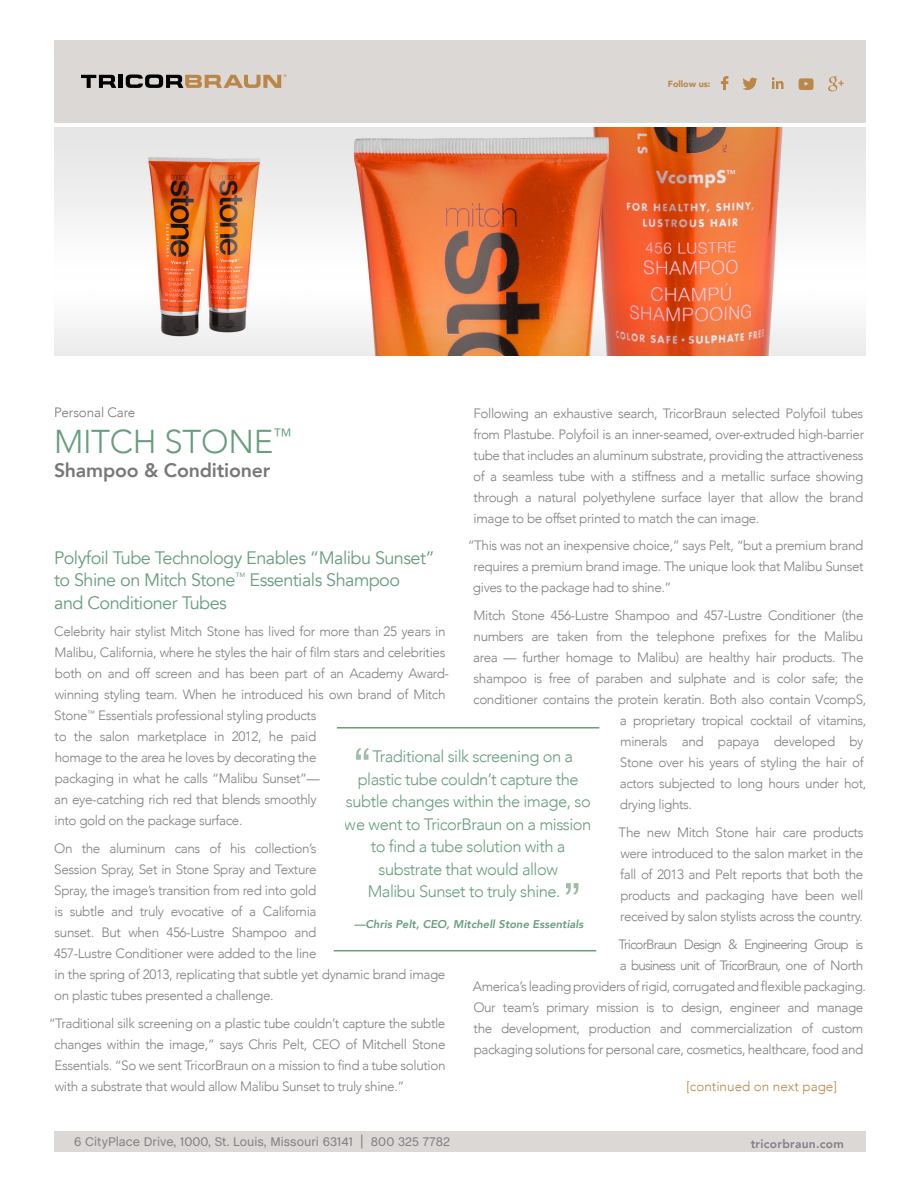
<style>
.page{position:relative;width:918px;height:1188px;background:#fff}
.page>*{position:absolute;margin:0;border:0;box-sizing:border-box;transform-origin:0 0}
.t1{font:50.7px "Arial";color:#a0bda8}
.t2{font:300 33px "Avenir";letter-spacing:-.01em;color:#679e7d}
.t3{font:800 19.5px "Avenir";letter-spacing:-.01em;color:#787878}
.t4{font:18px/22.5px "Avenir";letter-spacing:-.03em;color:#679e7d}
.t5{font:300 16.5px/22.5px "Avenir";letter-spacing:-.03em;color:#679e7d;text-align:center}
.t6{font:300 13.5px/21px "Avenir";letter-spacing:-.03em;color:#807f83;text-align:justify}
.t7{font:300 13.5px "Avenir";color:#ba8748}
.t8{font:300 13.5px "Avenir";letter-spacing:-.01em;color:#787878}
.t9{font:12.75px "Chalet";color:#807f83}
.t10{font:800 12px "Avenir";letter-spacing:.02em;color:#807f83}
.t11{font:italic 800 11.25px "Avenir";color:#679e7d}
.t12{font:900 8.85px "Avenir";color:#b98747}
.s1{font-size:15.3px}
</style>
<div class="page">
<div style="left:54px;top:1132px;width:811px;height:20px;background:#dbd8d6"></div>
<div style="left:54px;top:40px;width:811px;height:83px;background:#dbd8d6"></div>
<hr style="left:119px;top:75px;width:4px;height:13px;background:#000">
<svg style="left:126px;top:75px;width:160px;height:13px"></svg>
<svg style="left:81px;top:75px;width:35px;height:13px"></svg>
<svg style="left:772px;top:77px;width:12px;height:12px"></svg>
<svg style="left:742px;top:78px;width:16px;height:12px"></svg>
<svg style="left:828px;top:76px;width:16px;height:15px"></svg>
<svg style="left:799px;top:78px;width:15px;height:12px"></svg>
<svg style="left:721px;top:76px;width:7px;height:14px"></svg>
<img style="left:54px;top:127px;width:811px;height:228px">
<hr style="left:337px;top:727px;width:262px;height:2px;background:#679e7d">
<hr style="left:334px;top:950px;width:262px;height:1px;background:#679e7d">
<p class="t12" style="left:668px;top:77px;width:44px">Follow us:</p>
<p class="t6" style="left:473px;top:402px;width:392px">Following an exhaustive search, TricorBraun selected Polyfoil tubes from Plastube. Polyfoil is an inner-seamed, over-extruded high-barrier tube that includes an aluminum substrate, providing the attractiveness of a seamless tube with a stiffness and a metallic surface showing through a natural polyethylene surface layer that allow the brand image to be offset printed to match the can image.</p>
<p class="t6" style="left:473px;top:535px;width:392px;text-indent:-5px">“This was not an inexpensive choice,” says Pelt, “but a premium brand requires a premium brand image. The unique look that Malibu Sunset gives to the package had to shine.”</p>
<p class="t6" style="left:474px;top:605px;width:391px">Mitch Stone 456-Lustre Shampoo and 457-Lustre Conditioner (the</p>
<p class="t6" style="left:474px;top:626px;width:391px">numbers are taken from the telephone prefixes for the Malibu</p>
<p class="t6" style="left:473px;top:647px;width:392px">area –– further homage to Malibu) are healthy hair products. The</p>
<p class="t6" style="left:474px;top:668px;width:391px">shampoo is free of paraben and sulphate and is color safe; the</p>
<p class="t6" style="left:473px;top:689px;width:395px">conditioner contains the protein keratin. Both also contain VcompS,</p>
<p class="t6" style="left:620px;top:710px;width:248px">a proprietary tropical cocktail of vitamins,</p>
<p class="t6" style="left:620px;top:731px;width:245px">minerals and papaya developed by</p>
<p class="t6" style="left:620px;top:752px;width:245px">Stone over his years of styling the hair of</p>
<p class="t6" style="left:620px;top:773px;width:248px">actors subjected to long hours under hot,</p>
<p class="t6" style="left:620px;top:794px;width:74px">drying lights.</p>
<p class="t6" style="left:619px;top:822px;width:246px">The new Mitch Stone hair care products were introduced to the salon market in the fall of 2013 and Pelt reports that both the products and packaging have been well received by salon stylists across the country.</p>
<p class="t6" style="left:473px;top:934px;width:395px;text-align:right">TricorBraun Design &amp; Engineering Group is<br>a business unit of TricorBraun, one of North<br>America’s leading providers of rigid, corrugated and flexible packaging.<br>Our team’s primary mission is to design, engineer and manage the development, production and commercialization of custom packaging solutions for personal care, cosmetics, healthcare, food and</p>
<p class="t8" style="left:54px;top:405px;width:83px">Personal Care</p>
<h2 class="t2" style="left:54px;top:423px;width:239px">MITCH STONE<sup>™</sup></h2>
<h3 class="t3" style="left:54px;top:455px;width:218px">Shampoo &amp; Conditioner</h3>
<h3 class="t4" style="left:54px;top:547px;width:382px">Polyfoil Tube Technology Enables “Malibu Sunset” to Shine on Mitch Stone<sup>™</sup> Essentials Shampoo<br>and Conditioner Tubes</h3>
<p class="t6" style="left:54px;top:621px;width:396px;text-align:left">Celebrity hair stylist Mitch Stone has lived for more than 25 years in Malibu, California, where he styles the hair of film stars and celebrities both on and off screen and has been part of an Academy Award&shy;winning styling team. When he introduced his own brand of Mitch Stone<sup>™</sup> Essentials professional styling products<br>to the salon marketplace in 2012, he paid<br>homage to the area he loves by decorating the<br>packaging in what he calls “Malibu Sunset”––<br>an eye-catching rich red that blends smoothly<br>into gold on the package surface.</p>
<p class="t6" style="left:54px;top:838px;width:393px;text-align:left">On the aluminum cans of his collection’s<br>Session Spray, Set in Stone Spray and Texture<br>Spray, the image’s transition from red into gold<br>is subtle and truly evocative of a California<br>sunset. But when 456-Lustre Shampoo and<br>457-Lustre Conditioner were added to the line<br>in the spring of 2013, replicating that subtle yet dynamic brand image on plastic tubes presented a challenge.</p>
<p class="t6" style="left:54px;top:1013px;width:393px;text-indent:-6px">“Traditional silk screening on a plastic tube couldn’t capture the subtle changes within the image,” says Chris Pelt, CEO of Mitchell Stone Essentials. “So we sent TricorBraun on a mission to find a tube solution with a substrate that would allow Malibu Sunset to truly shine.”</p>
<h1 class="t1" style="left:354px;top:734px;width:18px">“</h1>
<p class="t5" style="left:345px;top:745px;width:248px">Traditional silk screening on a plastic tube couldn’t capture the subtle changes within the image, so we went to TricorBraun on a mission to find a tube solution with a substrate that would allow<br>Malibu Sunset to truly shine.</p>
<h1 class="t1" style="left:564px;top:869px;width:18px">”</h1>
<p class="t11" style="left:354px;top:918px;width:231px">—Chris Pelt, CEO, Mitchell Stone Essentials</p>
<p class="t7" style="left:686px;top:1079px;width:152px">[continued on next page]</p>
<p class="t9" style="left:74px;top:1134px;width:377px">6 CityPlace Drive, 1000, St. Louis, Missouri 63141 <span class="s1">|</span> 800 325 7782</p>
<p class="t10" style="left:751px;top:1134px;width:95px">tricorbraun.com</p>
</div>
